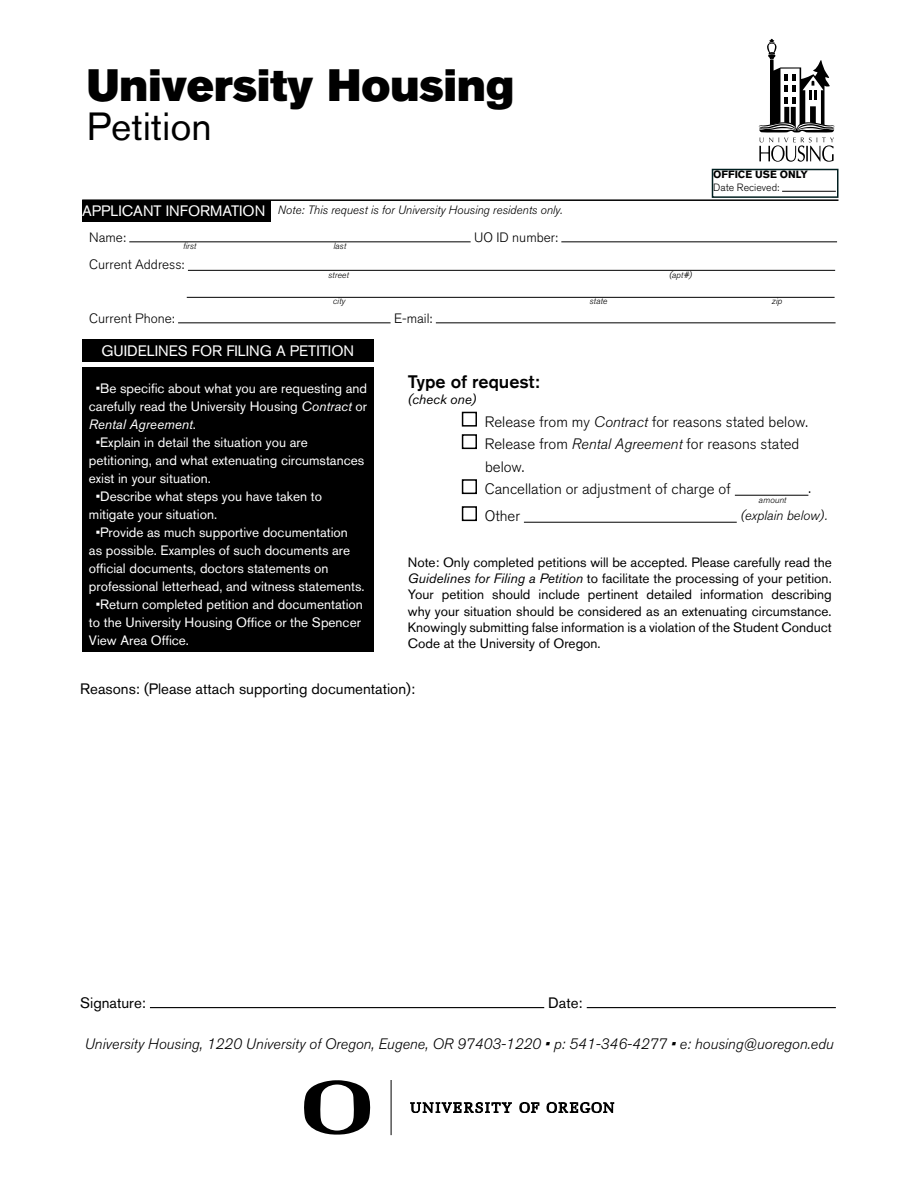
<style>
.page{position:relative;width:918px;height:1188px;background:#fff}
.page>*{position:absolute;margin:0;border:0;box-sizing:border-box;transform-origin:0 0}
.t1{font:45px "Akzidenz Grotesk BQ Super";color:#000}
.t2{font:39px "Akzidenz Grotesk BQ";color:#000}
.t3{font:500 18px "Akzidenz Grotesk BQ";color:#000}
.t4{font:300 15px/22.5px "Akzidenz Grotesk BQ";color:#000}
.t5{font:italic 300 15px "Akzidenz Grotesk BQ";color:#000}
.t6{font:15px "Akzidenz Grotesk BQ";color:#000}
.t7{font:15px "Akzidenz Grotesk BQ";color:#fff}
.t8{font:13.5px/18px "Akzidenz Grotesk BQ";color:#fff}
.t9{font:13.5px/16.2px "Akzidenz Grotesk BQ";color:#000;text-align:justify}
.t10{font:300 13.5px "Akzidenz Grotesk BQ";color:#000}
.t11{font:italic 300 13.5px "Akzidenz Grotesk BQ";color:#000}
.t12{font:italic 13.5px "Akzidenz Grotesk BQ";color:#000}
.t13{font:italic 300 12px "Akzidenz Grotesk BQ";color:#000}
.t14{font:700 10.5px "Akzidenz Grotesk BQ";color:#000}
.t15{font:300 10.5px "Akzidenz Grotesk BQ";color:#000}
.t16{font:italic 300 9px "Akzidenz Grotesk BQ";color:#000}
.s1{font-weight:400;font-style:normal;font-size:15px;color:#fff}
.s2{font-style:italic}
</style>
<div class="page">
<hr style="left:150px;top:1007px;width:394px;height:1px;background:#000">
<hr style="left:587px;top:1007px;width:249px;height:1px;background:#000">
<svg style="left:410px;top:1102px;width:102px;height:11px"></svg>
<svg style="left:520px;top:1102px;width:19px;height:11px"></svg>
<svg style="left:547px;top:1102px;width:67px;height:11px"></svg>
<hr style="left:391px;top:1080px;width:1px;height:55px;background:#000">
<svg style="left:304px;top:1080px;width:67px;height:55px"></svg>
<div style="left:82px;top:200px;width:189px;height:22px;background:#000"></div>
<div style="left:82px;top:339px;width:291px;height:23px;background:#000"></div>
<div style="left:82px;top:368px;width:292px;height:284px;background:#000"></div>
<svg style="left:758px;top:39px;width:77px;height:123px"></svg>
<hr style="left:129px;top:241px;width:342px;height:1px;background:#000">
<hr style="left:561px;top:241px;width:276px;height:1px;background:#000">
<hr style="left:188px;top:270px;width:647px;height:1px;background:#000">
<hr style="left:187px;top:297px;width:648px;height:1px;background:#000">
<hr style="left:178px;top:322px;width:213px;height:1px;background:#000">
<hr style="left:436px;top:322px;width:400px;height:1px;background:#000">
<hr style="left:735px;top:495px;width:73px;height:1px;background:#000">
<hr style="left:524px;top:522px;width:213px;height:1px;background:#000">
<div style="left:462px;top:412px;width:15px;height:15px;border:2px solid #000"></div>
<div style="left:462px;top:434px;width:15px;height:15px;border:2px solid #000"></div>
<div style="left:462px;top:479px;width:15px;height:15px;border:2px solid #000"></div>
<div style="left:462px;top:506px;width:15px;height:15px;border:2px solid #000"></div>
<hr style="left:782px;top:191px;width:54px;height:1px;background:#000">
<div style="left:712px;top:169px;width:126px;height:29px;border:2px solid #001f20"></div>
<hr style="left:82px;top:199px;width:756px;height:2px;background:#000">
<h1 class="t1" style="left:87px;top:59px;width:429px">University Housing</h1>
<h2 class="t2" style="left:87px;top:103px;width:127px">Petition</h2>
<p class="t13" style="left:82px;top:203px;width:482px"><span class="s1">APPLICANT INFORMATION</span> Note: This request is for University Housing residents only.</p>
<p class="t14" style="left:713px;top:169px;width:96px">OFFICE USE ONLY</p>
<p class="t15" style="left:713px;top:181px;width:68px">Date Recieved:</p>
<p class="t10" style="left:89px;top:230px;width:38px">Name:</p>
<p class="t10" style="left:474px;top:230px;width:85px">UO ID number:</p>
<p class="t10" style="left:89px;top:257px;width:97px">Current Address:</p>
<p class="t16" style="left:183px;top:241px;width:15px">first</p>
<p class="t16" style="left:333px;top:241px;width:14px">last</p>
<p class="t16" style="left:328px;top:270px;width:22px">street</p>
<p class="t16" style="left:669px;top:270px;width:25px">(apt#)</p>
<p class="t16" style="left:333px;top:295px;width:14px">city</p>
<p class="t16" style="left:590px;top:295px;width:19px">state</p>
<p class="t16" style="left:772px;top:295px;width:12px">zip</p>
<p class="t10" style="left:89px;top:311px;width:87px">Current Phone:</p>
<p class="t10" style="left:394px;top:311px;width:40px">E-mail:</p>
<p class="t7" style="left:101px;top:341px;width:254px">GUIDELINES FOR FILING A PETITION</p>
<p class="t8" style="left:89px;top:379px;width:280px;text-align:justify;text-indent:7px">•Be specific about what you are requesting and carefully read the University Housing <span class="s2">Contract</span> or <span class="s2">Rental Agreement</span>.</p>
<p class="t8" style="left:89px;top:433px;width:277px;text-indent:7px">•Explain in detail the situation you are petitioning, and what extenuating circumstances exist in your situation.</p>
<p class="t8" style="left:89px;top:487px;width:235px;text-indent:7px">•Describe what steps you have taken to mitigate your situation.</p>
<p class="t8" style="left:89px;top:523px;width:277px;text-indent:7px">•Provide as much supportive documentation<br>as possible. Examples of such documents are official documents, doctors statements on professional letterhead, and witness statements.</p>
<p class="t8" style="left:89px;top:595px;width:275px;text-indent:7px">•Return completed petition and documentation to the University Housing Office or the Spencer<br>View Area Office.</p>
<h3 class="t3" style="left:408px;top:371px;width:133px">Type of request:</h3>
<p class="t12" style="left:408px;top:391px;width:70px">(check one)</p>
<p class="t4" style="left:485px;top:410px;width:325px">Release from my <span class="s2">Contract</span> for reasons stated below.<br>Release from <span class="s2">Rental Agreement</span> for reasons stated below.<br>Cancellation or adjustment of charge of</p>
<p class="t4" style="left:808px;top:476px;width:4px">.</p>
<p class="t16" style="left:759px;top:494px;width:29px">amount</p>
<p class="t4" style="left:485px;top:505px;width:37px">Other</p>
<p class="t11" style="left:741px;top:507px;width:88px">(explain below).</p>
<p class="t9" style="left:408px;top:554px;width:425px">Note: Only completed petitions will be accepted. Please carefully read the <span class="s2">Guidelines for Filing a Petition</span> to facilitate the processing of your petition.<br>Your petition should include pertinent detailed information describing why your situation should be considered as an extenuating circumstance.<br>Knowingly submitting false information is a violation of the Student Conduct Code at the University of Oregon.</p>
<p class="t6" style="left:80px;top:680px;width:336px">Reasons: (Please attach supporting documentation):</p>
<p class="t6" style="left:80px;top:993px;width:67px">Signature:</p>
<p class="t6" style="left:548px;top:993px;width:36px">Date:</p>
<p class="t5" style="left:84px;top:1036px;width:751px">University Housing, 1220 University of Oregon, Eugene, OR 97403-1220 • p: 541-346-4277 • e: housing@uoregon.edu</p>
</div>
